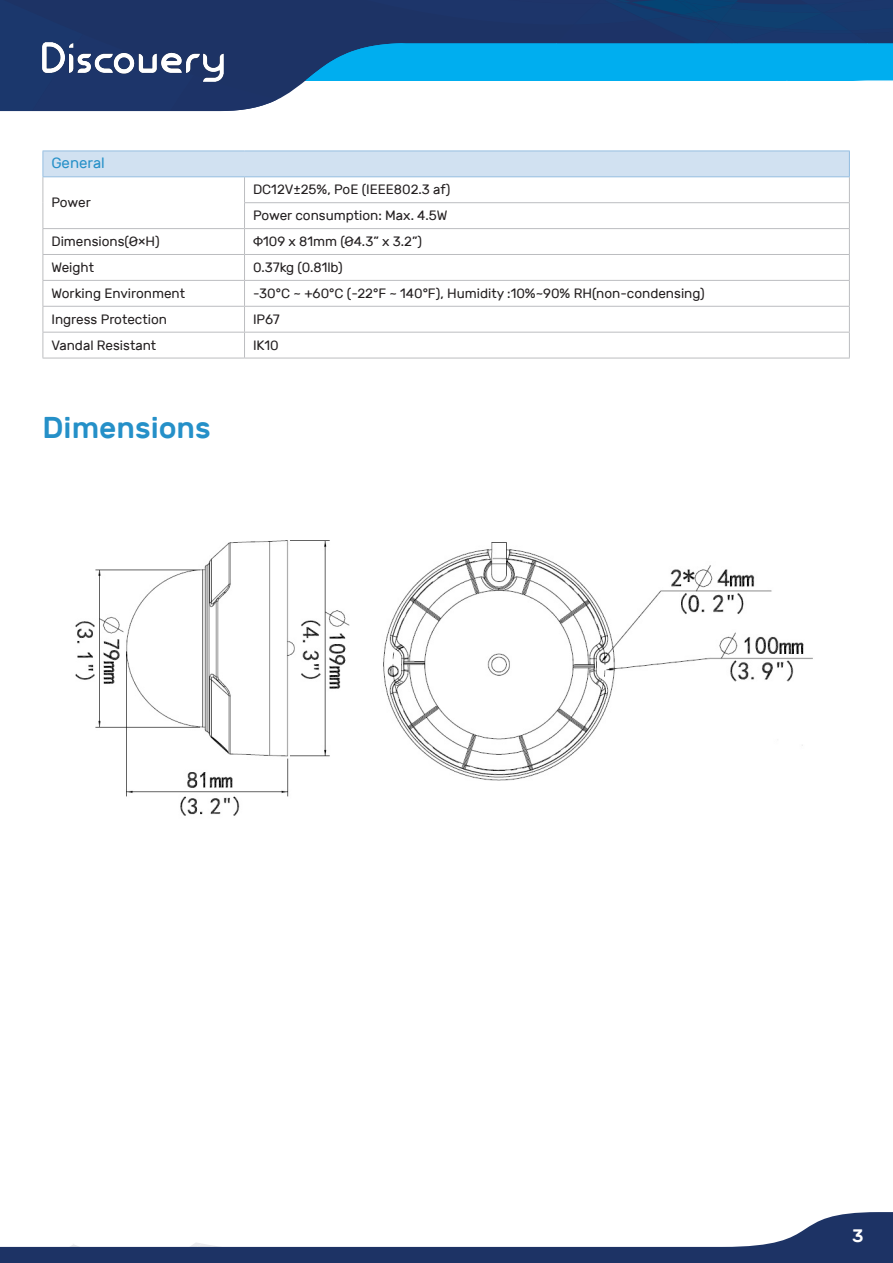
<style>
.page{position:relative;width:893px;height:1263px;background:#fff}
.page>*{position:absolute;margin:0;border:0;box-sizing:border-box;transform-origin:0 0}
.Small_subtitle{font:500 30px "Rubik";color:#2590c8}
.t1{font:500 18px "Rubik";color:#fff}
.Table_header{font:15px "Rubik";color:#2590c8}
.Table_text{font:13.5px "Rubik";color:#231f20}
</style>
<div class="page">
<svg style="left:278px;top:0;width:28px;height:99px;background:#304472"></svg>
<div style="left:0;top:0;width:278px;height:111px;background:#1d3365"></div>
<svg style="left:306px;top:0;width:587px;height:81px;background:#0e6ba4"></svg>
<svg style="left:0;top:1212px;width:893px;height:51px"></svg>
<img style="left:43px;top:42px;width:181px;height:40px">
<div style="left:43px;top:151px;width:806px;height:26px;background:#d1e1f1"></div>
<svg style="left:44px;top:177px;width:805px;height:181px"></svg>
<hr style="left:244px;top:202px;width:606px;height:1px;background:#bcbdc0">
<hr style="left:43px;top:228px;width:202px;height:1px;background:#bcbdc0">
<hr style="left:245px;top:228px;width:605px;height:1px;background:#bcbdc0">
<hr style="left:43px;top:254px;width:202px;height:1px;background:#bcbdc0">
<hr style="left:245px;top:254px;width:605px;height:1px;background:#bcbdc0">
<hr style="left:43px;top:280px;width:202px;height:1px;background:#bcbdc0">
<hr style="left:245px;top:280px;width:605px;height:1px;background:#bcbdc0">
<hr style="left:43px;top:306px;width:202px;height:1px;background:#bcbdc0">
<hr style="left:245px;top:306px;width:605px;height:1px;background:#bcbdc0">
<hr style="left:43px;top:332px;width:202px;height:1px;background:#bcbdc0">
<hr style="left:245px;top:332px;width:605px;height:1px;background:#bcbdc0">
<svg style="left:244px;top:177px;width:1px;height:181px"></svg>
<svg style="left:849px;top:152px;width:1px;height:206px"></svg>
<hr style="left:43px;top:358px;width:202px;height:1px;background:#bcbdc0">
<hr style="left:245px;top:358px;width:605px;height:1px;background:#bcbdc0">
<hr style="left:43px;top:151px;width:202px;height:1px;background:#94bde0">
<svg style="left:43px;top:151px;width:1px;height:207px"></svg>
<hr style="left:245px;top:151px;width:605px;height:1px;background:#94bde0">
<hr style="left:43px;top:176px;width:202px;height:1px;background:#94bde0">
<hr style="left:245px;top:176px;width:605px;height:1px;background:#94bde0">
<img style="left:75px;top:540px;width:275px;height:276px">
<img style="left:383px;top:542px;width:430px;height:239px">
<p class="Table_header" style="left:51px;top:155px;width:55px">General</p>
<p class="Table_text" style="left:51px;top:195px;width:41px">Power</p>
<p class="Table_text" style="left:253px;top:182px;width:199px">DC12V±25%, PoE (IEEE802.3 af)</p>
<p class="Table_text" style="left:253px;top:208px;width:196px">Power consumption: Max. 4.5W</p>
<p class="Table_text" style="left:51px;top:234px;width:110px">Dimensions(Ø×H)</p>
<p class="Table_text" style="left:253px;top:234px;width:171px">Ф109 x 81mm (Ø4.3” x 3.2”)</p>
<p class="Table_text" style="left:51px;top:260px;width:44px">Weight</p>
<p class="Table_text" style="left:253px;top:260px;width:91px">0.37kg (0.81lb)</p>
<p class="Table_text" style="left:51px;top:286px;width:135px">Working Environment</p>
<p class="Table_text" style="left:253px;top:286px;width:453px">-30°C ~ +60°C (-22°F ~ 140°F), Humidity :10%~90% RH(non-condensing)</p>
<p class="Table_text" style="left:51px;top:311px;width:117px">Ingress Protection</p>
<p class="Table_text" style="left:253px;top:311px;width:28px">IP67</p>
<p class="Table_text" style="left:51px;top:337px;width:106px">Vandal Resistant</p>
<p class="Table_text" style="left:253px;top:337px;width:27px">IK10</p>
<p class="Small_subtitle" style="left:43px;top:411px;width:170px">Dimensions</p>
<h2 class="t1" style="left:852px;top:1225px;width:13px">3</h2>
</div>
